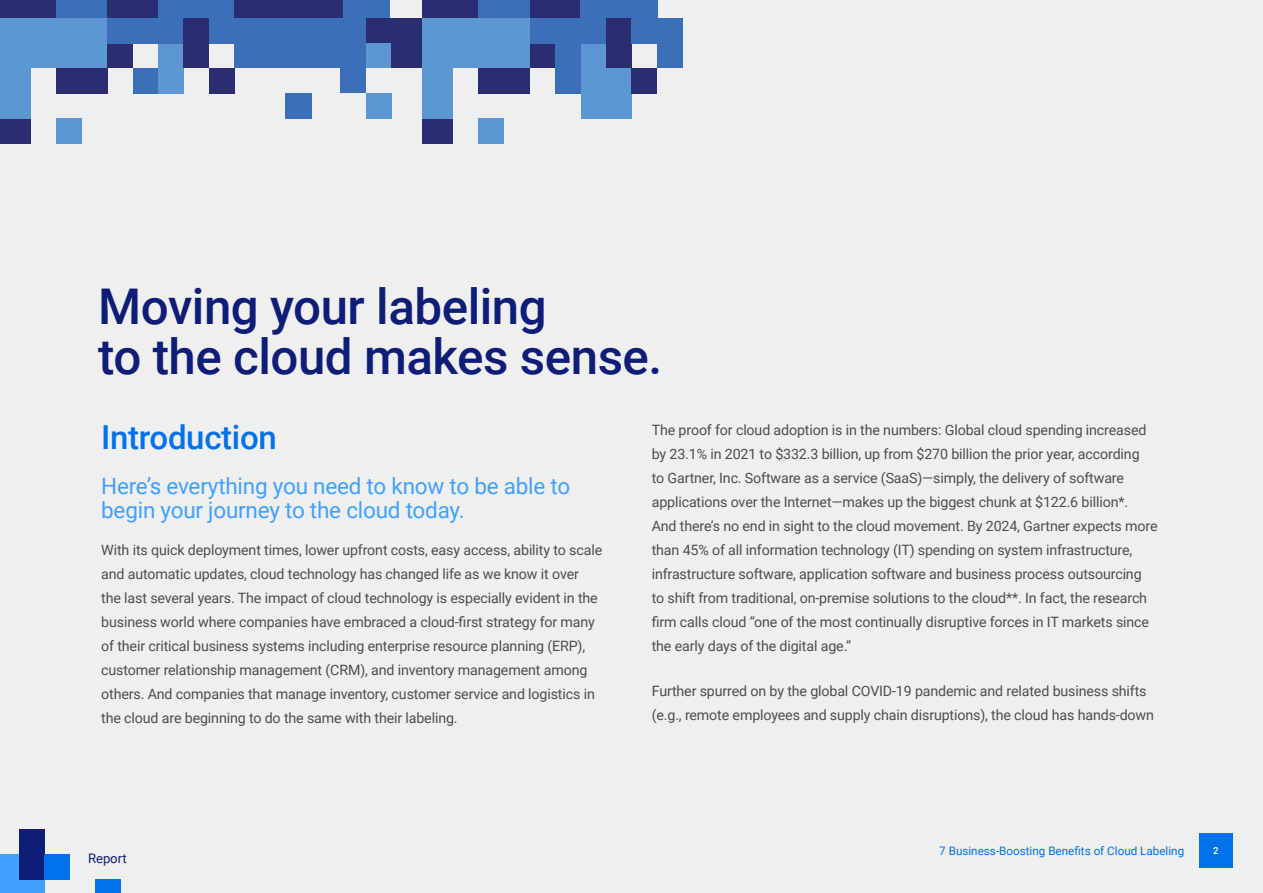
<style>
.page{position:relative;width:1263px;height:893px;background:#efefef}
.page>*{position:absolute;margin:0;border:0;box-sizing:border-box;transform-origin:0 0}
.t1{font:500 49.2px/49.2px "Roboto";letter-spacing:-.01em;color:#0e1d77}
.t2{font:500 33px "Roboto";letter-spacing:-.01em;color:#0072eb}
.t3{font:22.5px/24px "Roboto";letter-spacing:-.01em;color:#40a0ff}
.t4{font:14.25px/24px "Roboto";letter-spacing:-.01em;color:#4d4d4d}
.t5{font:13.2px "Roboto";letter-spacing:-.005em;color:#0e1d77}
.t6{font:11.7px "Roboto";color:#0072eb}
.t7{font:500 9.6px "Roboto";color:#fff}
</style>
<div class="page">
<div style="left:1199px;top:833px;width:34px;height:35px;background:#0072eb"></div>
<div style="left:0;top:119px;width:31px;height:25px;background:#2a2d70"></div>
<div style="left:56px;top:119px;width:26px;height:25px;background:#5d97d1"></div>
<div style="left:0;top:93px;width:31px;height:26px;background:#5d97d1"></div>
<div style="left:366px;top:93px;width:26px;height:25px;background:#5d97d1"></div>
<div style="left:285px;top:93px;width:27px;height:26px;background:#3b6fb7"></div>
<div style="left:0;top:68px;width:31px;height:25px;background:#5d97d1"></div>
<div style="left:56px;top:68px;width:26px;height:25px;background:#2a2d70"></div>
<div style="left:82px;top:68px;width:25px;height:25px;background:#2a2d70"></div>
<div style="left:133px;top:68px;width:25px;height:25px;background:#3b6fb7"></div>
<div style="left:340px;top:68px;width:26px;height:25px;background:#3b6fb7"></div>
<div style="left:158px;top:68px;width:26px;height:25px;background:#5d97d1"></div>
<div style="left:209px;top:68px;width:25px;height:25px;background:#2a2d70"></div>
<div style="left:0;top:43px;width:31px;height:25px;background:#5d97d1"></div>
<div style="left:31px;top:43px;width:25px;height:25px;background:#5d97d1"></div>
<div style="left:56px;top:43px;width:26px;height:25px;background:#5d97d1"></div>
<div style="left:82px;top:43px;width:25px;height:25px;background:#5d97d1"></div>
<div style="left:107px;top:43px;width:26px;height:25px;background:#2a2d70"></div>
<div style="left:315px;top:43px;width:25px;height:25px;background:#3b6fb7"></div>
<div style="left:340px;top:43px;width:26px;height:25px;background:#3b6fb7"></div>
<div style="left:158px;top:43px;width:26px;height:25px;background:#5d97d1"></div>
<div style="left:366px;top:42px;width:26px;height:26px;background:#5d97d1"></div>
<div style="left:183px;top:43px;width:26px;height:25px;background:#2a2d70"></div>
<div style="left:391px;top:43px;width:31px;height:25px;background:#2a2d70"></div>
<div style="left:234px;top:43px;width:26px;height:25px;background:#3b6fb7"></div>
<div style="left:260px;top:43px;width:25px;height:25px;background:#3b6fb7"></div>
<div style="left:285px;top:43px;width:30px;height:25px;background:#3b6fb7"></div>
<div style="left:0;top:18px;width:31px;height:25px;background:#5d97d1"></div>
<div style="left:31px;top:18px;width:25px;height:25px;background:#5d97d1"></div>
<div style="left:56px;top:18px;width:26px;height:25px;background:#5d97d1"></div>
<div style="left:82px;top:18px;width:25px;height:25px;background:#5d97d1"></div>
<div style="left:107px;top:18px;width:26px;height:25px;background:#3b6fb7"></div>
<div style="left:315px;top:18px;width:25px;height:25px;background:#3b6fb7"></div>
<div style="left:133px;top:18px;width:25px;height:25px;background:#3b6fb7"></div>
<div style="left:340px;top:18px;width:26px;height:25px;background:#3b6fb7"></div>
<div style="left:158px;top:18px;width:26px;height:25px;background:#3b6fb7"></div>
<div style="left:366px;top:18px;width:26px;height:24px;background:#2a2d70"></div>
<div style="left:183px;top:18px;width:26px;height:25px;background:#2a2d70"></div>
<div style="left:391px;top:18px;width:31px;height:25px;background:#2a2d70"></div>
<div style="left:209px;top:18px;width:25px;height:25px;background:#3b6fb7"></div>
<div style="left:234px;top:18px;width:26px;height:25px;background:#3b6fb7"></div>
<div style="left:260px;top:18px;width:25px;height:25px;background:#3b6fb7"></div>
<div style="left:285px;top:18px;width:30px;height:25px;background:#3b6fb7"></div>
<div style="left:0;top:0;width:31px;height:18px;background:#2a2d70"></div>
<div style="left:31px;top:0;width:25px;height:18px;background:#2a2d70"></div>
<div style="left:56px;top:0;width:26px;height:18px;background:#3b6fb7"></div>
<div style="left:82px;top:0;width:25px;height:18px;background:#3b6fb7"></div>
<div style="left:107px;top:0;width:26px;height:18px;background:#2a2d70"></div>
<div style="left:315px;top:0;width:25px;height:18px;background:#2a2d70"></div>
<div style="left:133px;top:0;width:25px;height:18px;background:#2a2d70"></div>
<div style="left:340px;top:0;width:26px;height:18px;background:#2a2d70"></div>
<div style="left:158px;top:0;width:77px;height:18px;background:#3b6fb7"></div>
<div style="left:234px;top:0;width:51px;height:18px;background:#2a2d70"></div>
<div style="left:285px;top:0;width:30px;height:18px;background:#2a2d70"></div>
<div style="left:422px;top:119px;width:31px;height:25px;background:#2a2d70"></div>
<div style="left:479px;top:119px;width:25px;height:25px;background:#5d97d1"></div>
<div style="left:422px;top:93px;width:31px;height:26px;background:#5d97d1"></div>
<div style="left:581px;top:93px;width:25px;height:26px;background:#5d97d1"></div>
<div style="left:606px;top:93px;width:25px;height:26px;background:#5d97d1"></div>
<div style="left:422px;top:68px;width:31px;height:25px;background:#5d97d1"></div>
<div style="left:479px;top:68px;width:25px;height:25px;background:#2a2d70"></div>
<div style="left:504px;top:68px;width:26px;height:25px;background:#2a2d70"></div>
<div style="left:555px;top:68px;width:26px;height:25px;background:#3b6fb7"></div>
<div style="left:581px;top:68px;width:25px;height:25px;background:#5d97d1"></div>
<div style="left:606px;top:68px;width:25px;height:25px;background:#5d97d1"></div>
<div style="left:631px;top:68px;width:26px;height:25px;background:#2a2d70"></div>
<div style="left:422px;top:43px;width:31px;height:25px;background:#5d97d1"></div>
<div style="left:453px;top:43px;width:26px;height:25px;background:#5d97d1"></div>
<div style="left:479px;top:43px;width:25px;height:25px;background:#5d97d1"></div>
<div style="left:504px;top:43px;width:26px;height:25px;background:#5d97d1"></div>
<div style="left:530px;top:43px;width:25px;height:25px;background:#2a2d70"></div>
<div style="left:555px;top:43px;width:26px;height:25px;background:#3b6fb7"></div>
<div style="left:581px;top:43px;width:25px;height:25px;background:#5d97d1"></div>
<div style="left:606px;top:43px;width:25px;height:25px;background:#2a2d70"></div>
<div style="left:657px;top:43px;width:25px;height:25px;background:#3b6fb7"></div>
<div style="left:422px;top:18px;width:31px;height:25px;background:#5d97d1"></div>
<div style="left:453px;top:18px;width:26px;height:25px;background:#5d97d1"></div>
<div style="left:479px;top:18px;width:25px;height:25px;background:#5d97d1"></div>
<div style="left:504px;top:18px;width:26px;height:25px;background:#5d97d1"></div>
<div style="left:530px;top:18px;width:25px;height:25px;background:#3b6fb7"></div>
<div style="left:555px;top:18px;width:26px;height:25px;background:#3b6fb7"></div>
<div style="left:581px;top:18px;width:25px;height:25px;background:#3b6fb7"></div>
<div style="left:606px;top:18px;width:25px;height:25px;background:#2a2d70"></div>
<div style="left:631px;top:18px;width:26px;height:25px;background:#3b6fb7"></div>
<div style="left:657px;top:18px;width:25px;height:25px;background:#3b6fb7"></div>
<div style="left:422px;top:0;width:31px;height:18px;background:#2a2d70"></div>
<div style="left:453px;top:0;width:26px;height:18px;background:#2a2d70"></div>
<div style="left:479px;top:0;width:25px;height:18px;background:#3b6fb7"></div>
<div style="left:504px;top:0;width:26px;height:18px;background:#3b6fb7"></div>
<div style="left:530px;top:0;width:25px;height:18px;background:#2a2d70"></div>
<div style="left:555px;top:0;width:26px;height:18px;background:#2a2d70"></div>
<div style="left:580px;top:0;width:78px;height:18px;background:#3b6fb7"></div>
<div style="left:343px;top:0;width:46px;height:18px;background:#3b6fb7"></div>
<div style="left:0;top:855px;width:45px;height:38px;background:#40a0ff"></div>
<div style="left:20px;top:855px;width:25px;height:25px;background:#0e1d77"></div>
<div style="left:45px;top:855px;width:25px;height:25px;background:#0072eb"></div>
<div style="left:96px;top:880px;width:25px;height:13px;background:#0072eb"></div>
<div style="left:20px;top:829px;width:25px;height:26px;background:#0e1d77"></div>
<h1 class="t1" style="left:98px;top:280px;width:565px">Moving your labeling<br>to the cloud makes sense.</h1>
<h2 class="t2" style="left:101px;top:414px;width:177px">Introduction</h2>
<h3 class="t3" style="left:101px;top:473px;width:470px">Here’s everything you need to know to be able to begin your journey to the cloud today.</h3>
<p class="t4" style="left:101px;top:537px;width:502px">With its quick deployment times, lower upfront costs, easy access, ability to scale and automatic updates, cloud technology has changed life as we know it over the last several years. The impact of cloud technology is especially evident in the business world where companies have embraced a cloud-first strategy for many of their critical business systems including enterprise resource planning (ERP), customer relationship management (CRM), and inventory management among others. And companies that manage inventory, customer service and logistics in the cloud are beginning to do the same with their labeling.</p>
<p class="t5" style="left:88px;top:849px;width:40px">Report</p>
<p class="t4" style="left:652px;top:418px;width:507px">The proof for cloud adoption is in the numbers: Global cloud spending increased by 23.1% in 2021 to $332.3 billion, up from $270 billion the prior year, according<br>to Gartner, Inc. Software as a service (SaaS)—simply, the delivery of software applications over the Internet—makes up the biggest chunk at $122.6 billion*.<br>And there’s no end in sight to the cloud movement. By 2024, Gartner expects more than 45% of all information technology (IT) spending on system infrastructure, infrastructure software, application software and business process outsourcing to shift from traditional, on-premise solutions to the cloud**. In fact, the research firm calls cloud “one of the most continually disruptive forces in IT markets since the early days of the digital age.”</p>
<p class="t4" style="left:652px;top:678px;width:504px">Further spurred on by the global COVID-19 pandemic and related business shifts (e.g., remote employees and supply chain disruptions), the cloud has hands-down</p>
<p class="t6" style="left:939px;top:843px;width:246px">7 Business-Boosting Benefits of Cloud Labeling</p>
<p class="t7" style="left:1213px;top:844px;width:7px">2</p>
</div>
